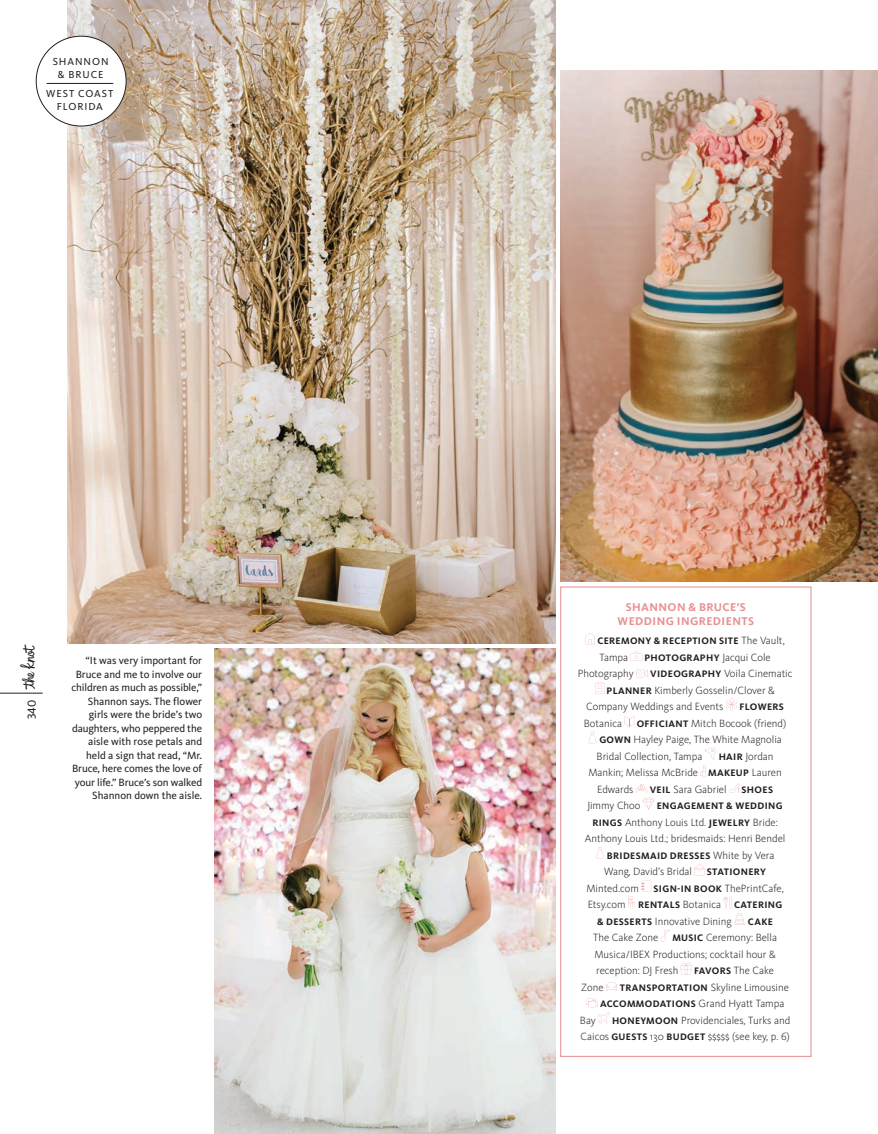
<style>
.page{position:relative;width:878px;height:1134px;background:#fff}
.page>*{position:absolute;margin:0;border:0;box-sizing:border-box;transform-origin:0 0}
.t1{font:18px "The Knot Logo PS Small Below 36 pt";color:#231f20}
.t2{font:12px "Kievit OT";color:#231f20}
.TKR_RW_ingredients_h{font:700 11.7px/13.5px "Kievit OT";letter-spacing:.035em;color:#e79291;text-align:center}
.t3{font:300 10.8px/16.5px "Kievit OT";color:#231f20}
.TKR_CAPTION{font:10.8px/13.5px "Kievit OT";color:#231f20;text-align:right}
.TKR_RW_SLUG_market{font:10.5px/12.8px "Kievit OT";letter-spacing:.085em;color:#231f20;text-align:center}
.TKR_SLUG{font:10.5px/12.8px "Kievit OT";letter-spacing:.09em;color:#231f20;text-align:center}
.t4{font:700 9.75px "Kievit OT";letter-spacing:.035em;color:#231f20}
.s1{font-weight:300;font-size:10.8px}
.s2{font-weight:700;font-size:9.75px}
</style>
<div class="page">
<img style="left:68px;top:0;width:487px;height:644px">
<img style="left:215px;top:648px;width:340px;height:486px">
<img style="left:560px;top:70px;width:318px;height:512px">
<svg style="left:585px;top:633px;width:10px;height:11px"></svg>
<svg style="left:630px;top:652px;width:12px;height:9px"></svg>
<svg style="left:636px;top:669px;width:12px;height:8px"></svg>
<svg style="left:595px;top:682px;width:9px;height:12px"></svg>
<svg style="left:726px;top:698px;width:11px;height:12px"></svg>
<svg style="left:624px;top:716px;width:10px;height:11px"></svg>
<svg style="left:588px;top:732px;width:8px;height:11px"></svg>
<svg style="left:700px;top:747px;width:16px;height:29px"></svg>
<svg style="left:729px;top:783px;width:10px;height:10px"></svg>
<svg style="left:635px;top:784px;width:19px;height:25px"></svg>
<svg style="left:596px;top:847px;width:8px;height:12px"></svg>
<svg style="left:694px;top:864px;width:10px;height:11px"></svg>
<svg style="left:641px;top:881px;width:10px;height:11px"></svg>
<svg style="left:628px;top:896px;width:7px;height:12px"></svg>
<svg style="left:723px;top:897px;width:22px;height:28px"></svg>
<svg style="left:660px;top:930px;width:9px;height:11px"></svg>
<svg style="left:680px;top:963px;width:11px;height:11px"></svg>
<svg style="left:605px;top:982px;width:12px;height:9px"></svg>
<svg style="left:586px;top:999px;width:23px;height:25px"></svg>
<div style="left:560px;top:586px;width:251px;height:471px;border:1px solid #e79291"></div>
<hr style="left:0;top:693px;width:43px;height:1px;background:#231f20">
<div style="left:36px;top:36px;width:90px;height:90px;background:#fff;border-radius:50%"></div>
<hr style="left:47px;top:83px;width:66px;height:1px;background:#231f20">
<p class="TKR_SLUG" style="left:53px;top:55px;width:57px">SHANNON &amp; BRUCE</p>
<p class="TKR_RW_SLUG_market" style="left:46px;top:87px;width:69px">WEST COAST<br>FLORIDA</p>
<p class="t1" style="left:18px;top:690px;width:47px;rotate:-90deg">K</p>
<p class="t2" style="left:25px;top:719px;width:21px;rotate:-90deg">340</p>
<p class="TKR_CAPTION" style="left:72px;top:654px;width:132px">“It was very important for<br>Bruce and me to involve our children as much as possible,”<br>Shannon says. The flower girls were the bride’s two daughters, who peppered the aisle with rose petals and held a sign that read, “Mr.<br>Bruce, here comes the love of your life.” Bruce’s son walked<br>Shannon down the aisle.</p>
<p class="TKR_RW_ingredients_h" style="left:617px;top:601px;width:138px">SHANNON &amp; BRUCE’S<br>WEDDING INGREDIENTS</p>
<p class="t4" style="left:597px;top:635px;width:189px">CEREMONY &amp; RECEPTION SITE <span class="s1">The Vault,</span></p>
<p class="t3" style="left:599px;top:649px;width:30px">Tampa</p>
<p class="t4" style="left:644px;top:652px;width:128px">PHOTOGRAPHY <span class="s1">Jacqui Cole</span></p>
<p class="t3" style="left:577px;top:666px;width:58px">Photography</p>
<p class="t3" style="left:650px;top:666px;width:144px"><span class="s2">VIDEOGRAPHY</span> Voila Cinematic</p>
<p class="t3" style="left:606px;top:682px;width:170px"><span class="s2">PLANNER</span> Kimberly Gosselin/Clover &amp;</p>
<p class="t3" style="left:586px;top:699px;width:139px">Company Weddings and Events</p>
<p class="t4" style="left:739px;top:701px;width:46px">FLOWERS</p>
<p class="t3" style="left:584px;top:715px;width:40px">Botanica</p>
<p class="t3" style="left:596px;top:715px;width:191px;text-indent:40px"><span class="s2">OFFICIANT</span> Mitch Bocook (friend)<br><span class="s2">GOWN</span> Hayley Paige, The White Magnolia<br>Bridal Collection, Tampa</p>
<p class="t3" style="left:718px;top:748px;width:56px"><span class="s2">HAIR</span> Jordan</p>
<p class="t3" style="left:588px;top:765px;width:195px">Mankin; Melissa McBride <span class="s2">MAKEUP</span> Lauren</p>
<p class="t3" style="left:597px;top:781px;width:38px">Edwards</p>
<p class="t3" style="left:649px;top:781px;width:78px"><span class="s2">VEIL</span> Sara Gabriel</p>
<p class="t4" style="left:741px;top:784px;width:33px">SHOES</p>
<p class="t3" style="left:587px;top:798px;width:55px">Jimmy Choo</p>
<p class="t4" style="left:656px;top:800px;width:127px">ENGAGEMENT &amp; WEDDING</p>
<p class="t3" style="left:584px;top:814px;width:202px;text-align:center"><span class="s2">RINGS</span> Anthony Louis Ltd. <span class="s2">JEWELRY</span> Bride:<br>Anthony Louis Ltd.; bridesmaids: Henri Bendel</p>
<p class="t4" style="left:607px;top:850px;width:169px">BRIDESMAID DRESSES <span class="s1">White by Vera</span></p>
<p class="t3" style="left:604px;top:864px;width:89px">Wang, David’s Bridal</p>
<p class="t4" style="left:706px;top:866px;width:60px">STATIONERY</p>
<p class="t3" style="left:586px;top:880px;width:54px">Minted.com</p>
<p class="t3" style="left:653px;top:880px;width:132px"><span class="s2">SIGN-IN BOOK</span> ThePrintCafe,</p>
<p class="t3" style="left:587px;top:897px;width:196px">Etsy.com <span class="s2">RENTALS</span> Botanica <span class="s2">CATERING</span></p>
<p class="t3" style="left:597px;top:913px;width:136px"><span class="s2">&amp; DESSERTS</span> Innovative Dining</p>
<p class="t4" style="left:748px;top:916px;width:27px">CAKE</p>
<p class="t3" style="left:593px;top:930px;width:66px">The Cake Zone</p>
<p class="t3" style="left:594px;top:930px;width:184px;text-indent:78px"><span class="s2">MUSIC</span> Ceremony: Bella<br>Musica/IBEX Productions; cocktail hour &amp; reception: DJ Fresh</p>
<p class="t3" style="left:694px;top:963px;width:81px"><span class="s2">FAVORS</span> The Cake</p>
<p class="t3" style="left:600px;top:979px;width:190px;text-indent:20px"><span class="s2">TRANSPORTATION</span> Skyline Limousine<br><span class="s2">ACCOMMODATIONS</span> Grand Hyatt Tampa</p>
<p class="t3" style="left:581px;top:979px;width:24px">Zone</p>
<p class="t3" style="left:580px;top:1012px;width:211px;text-align:right"><span class="s2">HONEYMOON</span> Providenciales, Turks and<br>Caicos <span class="s2">GUESTS</span> 130 <span class="s2">BUDGET</span> $$$$$ (see key, p. 6)</p>
<p class="t3" style="left:580px;top:1012px;width:17px">Bay</p>
</div>
